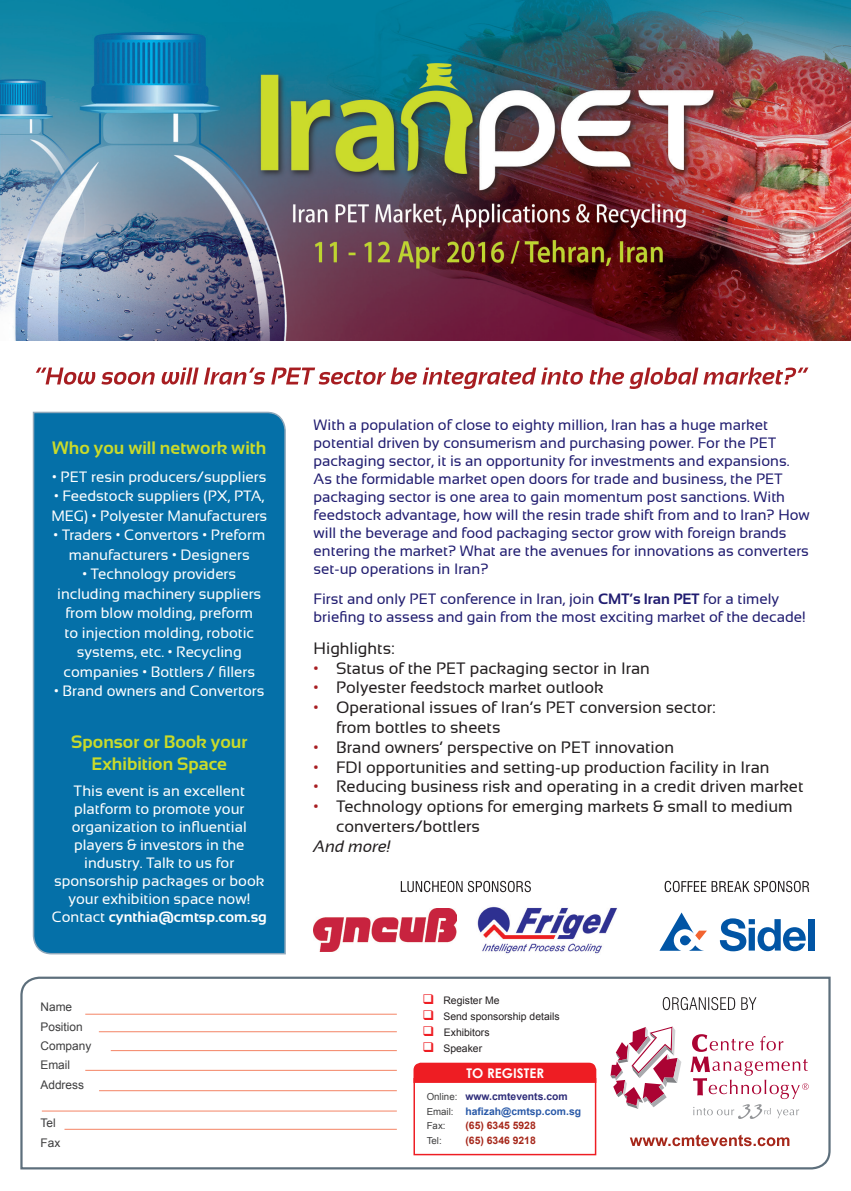
<style>
.page{position:relative;width:851px;height:1191px;background:#fff}
.page>*{position:absolute;margin:0;border:0;box-sizing:border-box;transform-origin:0 0}
.t1{font:700 18px/21.6px "Sansation";color:#cadb2a;text-align:center}
.t2{font:16.5px/19.8px "Sansation";color:#231f20}
.t3{font:italic 16.5px "Sansation";color:#231f20}
.t4{font:15px/18px "Sansation";color:#201c70}
.t5{font:15px/19.5px "Sansation";color:#fff;text-align:center}
.t6{font:700 13.35px "Century Gothic";color:#fff}
.t7{font:11.85px/19.4px "Arial";color:#3e3e3f}
.t8{font:10.35px "Arial";color:#231f20}
.t9{font:700 10.35px "Arial";color:#2959a8}
.t10{font:700 10.35px "Arial";color:#2e2c79}
.t11{font:700 10.35px "Arial";color:#a6271a}
.t12{font:9.75px "Arial";color:#3e3e3f}
.s1{font-weight:700}
.s2{color:#a71d21}
.s3{color:#ee1d23}
.s4{font-weight:400;font-size:9.75px;color:#3e3e3f}
</style>
<div class="page">
<img style="left:0;top:0;width:850px;height:340px">
<svg style="left:20px;top:976px;width:811px;height:194px"></svg>
<svg style="left:629px;top:1134px;width:160px;height:12px"></svg>
<svg style="left:662px;top:997px;width:94px;height:13px"></svg>
<svg style="left:610px;top:1026px;width:71px;height:82px"></svg>
<svg style="left:690px;top:1034px;width:118px;height:85px"></svg>
<hr style="left:85px;top:1014px;width:312px;height:1px;background:#f48465">
<hr style="left:99px;top:1031px;width:298px;height:1px;background:#f48465">
<hr style="left:111px;top:1050px;width:286px;height:1px;background:#f48465">
<hr style="left:85px;top:1070px;width:312px;height:1px;background:#f48465">
<hr style="left:99px;top:1090px;width:298px;height:1px;background:#f48465">
<hr style="left:42px;top:1110px;width:355px;height:1px;background:#f48465">
<hr style="left:64px;top:1129px;width:333px;height:1px;background:#f48465">
<div style="left:413px;top:1078px;width:183px;height:77px;border:1px solid #ee1d23"></div>
<svg style="left:413px;top:1062px;width:183px;height:21px;background:#ee272c"></svg>
<div style="left:32px;top:411px;width:254px;height:544px;background:#0570a8"></div>
<svg style="left:36px;top:367px;width:772px;height:22px"></svg>
<svg style="left:401px;top:881px;width:130px;height:11px"></svg>
<img style="left:477px;top:906px;width:140px;height:48px">
<img style="left:313px;top:908px;width:143px;height:43px">
<svg style="left:664px;top:881px;width:145px;height:11px"></svg>
<svg style="left:660px;top:912px;width:46px;height:38px"></svg>
<svg style="left:719px;top:918px;width:87px;height:33px"></svg>
<div style="left:808px;top:919px;width:6px;height:31px;background:#0155a5"></div>
<p class="t1" style="left:52px;top:437px;width:215px">Who you will network with</p>
<p class="t5" style="left:52px;top:467px;width:216px">• PET resin producers/suppliers</p>
<p class="t5" style="left:51px;top:486px;width:217px;text-align:left">• Feedstock suppliers (PX, PTA,<br>MEG) • Polyester Manufacturers</p>
<p class="t5" style="left:53px;top:525px;width:213px">• Traders • Convertors • Preform manufacturers • Designers</p>
<p class="t5" style="left:57px;top:564px;width:205px">• Technology providers including machinery suppliers from blow molding, preform to injection molding, robotic systems, etc. • Recycling companies • Bottlers / fillers</p>
<p class="t5" style="left:54px;top:681px;width:212px">• Brand owners and Convertors</p>
<p class="t1" style="left:71px;top:731px;width:177px">Sponsor or Book your<br>Exhibition Space</p>
<p class="t5" style="left:52px;top:782px;width:217px;line-height:18px">This event is an excellent platform to promote your organization to influential players &amp; investors in the industry. Talk to us for sponsorship packages or book your exhibition space now!<br>Contact <span class="s1">cynthia@cmtsp.com.sg</span></p>
<p class="t7" style="left:40px;top:997px;width:33px">Name</p>
<p class="t7" style="left:40px;top:1017px;width:44px">Position</p>
<p class="t7" style="left:40px;top:1036px;width:52px">Company</p>
<p class="t7" style="left:40px;top:1055px;width:31px">Email</p>
<p class="t7" style="left:40px;top:1075px;width:45px">Address</p>
<p class="t7" style="left:40px;top:1113px;width:21px">Tel<br>Fax</p>
<p class="t4" style="left:313px;top:416px;width:497px">With a population of close to eighty million, Iran has a huge market potential driven by consumerism and purchasing power. For the PET packaging sector, it is an opportunity for investments and expansions.<br>As the formidable market open doors for trade and business, the PET packaging sector is one area to gain momentum post sanctions. With feedstock advantage, how will the resin trade shift from and to Iran? How will the beverage and food packaging sector grow with foreign brands entering the market? What are the avenues for innovations as converters set-up operations in Iran?</p>
<p class="t4" style="left:313px;top:590px;width:493px">First and only PET conference in Iran, join <span class="s1">CMT’s Iran PET</span> for a timely briefing to assess and gain from the most exciting market of the decade!</p>
<p class="t2" style="left:313px;top:638px;width:82px">Highlights:</p>
<p class="t2" style="left:313px;top:658px;width:338px"><span class="s2">•</span> Status of the PET packaging sector in Iran</p>
<p class="t2" style="left:313px;top:677px;width:291px"><span class="s2">•</span> Polyester feedstock market outlook</p>
<p class="t2" style="left:336px;top:697px;width:381px;text-indent:-22px"><span class="s2">•</span> Operational issues of Iran’s PET conversion sector: from bottles to sheets</p>
<p class="t2" style="left:313px;top:737px;width:362px"><span class="s2">•</span> Brand owners’ perspective on PET innovation</p>
<p class="t2" style="left:313px;top:757px;width:457px"><span class="s2">•</span> FDI opportunities and setting-up production facility in Iran</p>
<p class="t2" style="left:313px;top:776px;width:491px"><span class="s2">•</span> Reducing business risk and operating in a credit driven market</p>
<p class="t2" style="left:336px;top:796px;width:458px;text-indent:-22px"><span class="s2">•</span> Technology options for emerging markets &amp; small to medium converters/bottlers</p>
<p class="t3" style="left:313px;top:837px;width:79px">And more!</p>
<p class="t8" style="left:422px;top:993px;width:79px"><span class="s3">❑</span> Register Me</p>
<p class="t8" style="left:422px;top:1009px;width:139px"><span class="s3">❑</span> Send sponsorship details</p>
<p class="t8" style="left:422px;top:1025px;width:69px"><span class="s3">❑</span> Exhibitors</p>
<p class="t8" style="left:422px;top:1041px;width:61px"><span class="s3">❑</span> Speaker</p>
<p class="t6" style="left:466px;top:1063px;width:79px">TO REGISTER</p>
<p class="t10" style="left:426px;top:1089px;width:142px"><span class="s4">Online:</span> www.cmtevents.com</p>
<p class="t9" style="left:426px;top:1104px;width:156px"><span class="s4">Email:</span> hafizah@cmtsp.com.sg</p>
<p class="t12" style="left:426px;top:1119px;width:20px">Fax:</p>
<p class="t11" style="left:465px;top:1118px;width:72px">(65) 6345 5928</p>
<p class="t12" style="left:426px;top:1133px;width:17px">Tel:</p>
<p class="t11" style="left:465px;top:1133px;width:72px">(65) 6346 9218</p>
</div>
